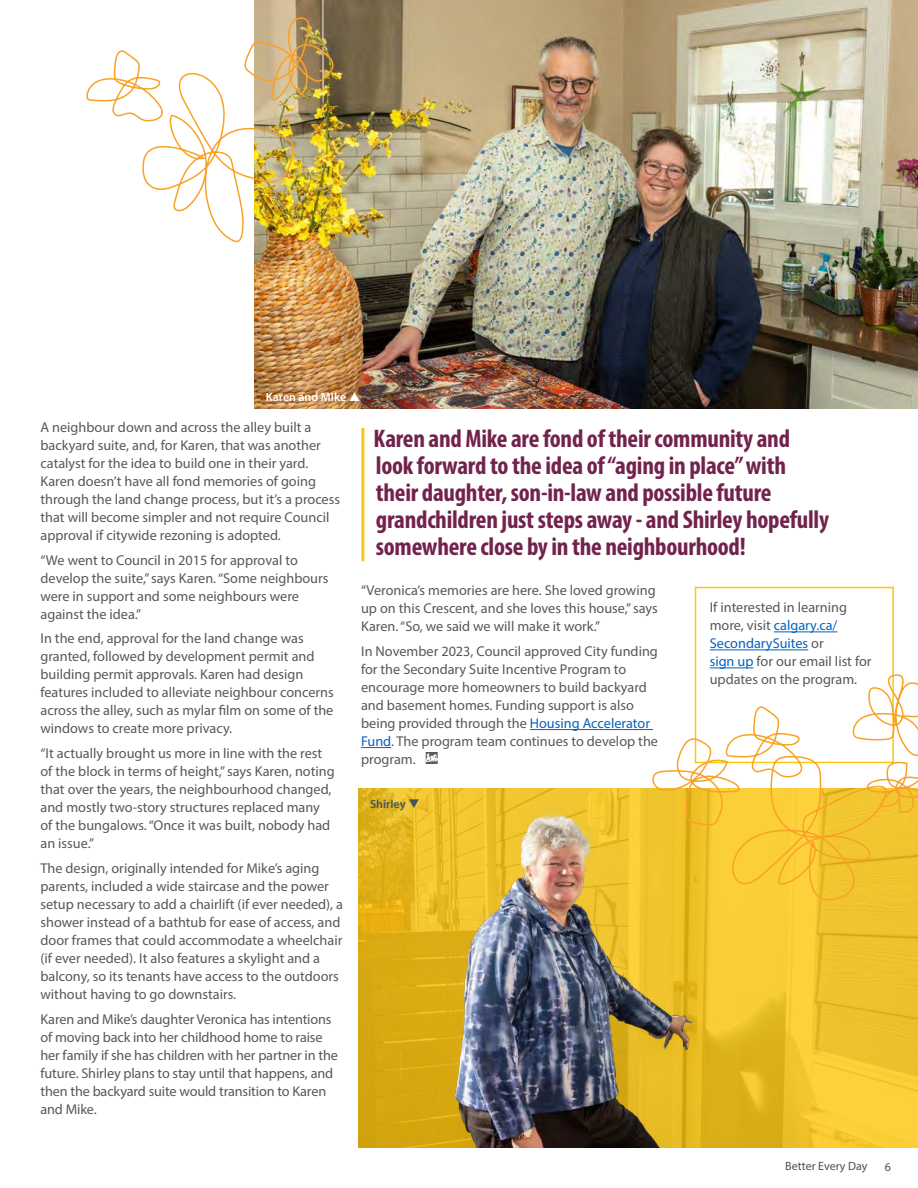
<style>
.page{position:relative;width:918px;height:1188px;background:#fff}
.page>*{position:absolute;margin:0;border:0;box-sizing:border-box;transform-origin:0 0}
.SMALLE_PULL_QUOTE{font:700 condensed 25.5px/27px "Myriad Pro";letter-spacing:-.01em;color:#72234d}
.BODY_COPY{font:14.25px/18px "Myriad Pro";color:#57585a}
.t1{font:12px "Myriad Pro";color:#475359}
.FOOTNOTE{font:600 12px "Myriad Pro";color:#fff}
.FOOTNOTE-2{font:600 12px "Myriad Pro";color:#475359}
.s1{color:#0563c1}
</style>
<div class="page">
<img style="left:254px;top:0;width:664px;height:408px">
<hr style="left:361px;top:428px;width:3px;height:133px;background:#fec70c">
<hr style="left:710px;top:650px;width:98px;height:1px;background:#0563c1">
<hr style="left:710px;top:668px;width:44px;height:1px;background:#0563c1">
<div style="left:695px;top:587px;width:199px;height:176px;border:2px solid #fec70c"></div>
<img style="left:358px;top:788px;width:560px;height:360px">
<svg style="left:732px;top:586px;width:156px;height:316px"></svg>
<svg style="left:852px;top:671px;width:66px;height:142px"></svg>
<svg style="left:649px;top:706px;width:157px;height:212px"></svg>
<img style="left:86px;top:15px;width:248px;height:247px">
<hr style="left:530px;top:729px;width:123px;height:1px;background:#0563c1">
<hr style="left:361px;top:747px;width:30px;height:1px;background:#0563c1">
<div style="left:425px;top:752px;width:13px;height:12px;border:1px solid #fff"></div>
<svg style="left:426px;top:754px;width:12px;height:8px"></svg>
<svg style="left:350px;top:392px;width:10px;height:9px"></svg>
<p class="FOOTNOTE" style="left:266px;top:389px;width:82px">Karen and MIke</p>
<p class="BODY_COPY" style="left:40px;top:418px;width:301px">A neighbour down and across the alley built a backyard suite, and, for Karen, that was another catalyst for the idea to build one in their yard.<br>Karen doesn’t have all fond memories of going through the land change process, but it’s a process that will become simpler and not require Council approval if citywide rezoning is adopted.</p>
<p class="BODY_COPY" style="left:40px;top:551px;width:289px">“We went to Council in 2015 for approval to develop the suite,” says Karen. “Some neighbours were in support and some neighbours were against the idea.”</p>
<p class="BODY_COPY" style="left:40px;top:629px;width:295px">In the end, approval for the land change was granted, followed by development permit and building permit approvals. Karen had design features included to alleviate neighbour concerns across the alley, such as mylar film on some of the windows to create more privacy.</p>
<p class="BODY_COPY" style="left:40px;top:744px;width:296px">“It actually brought us more in line with the rest of the block in terms of height,” says Karen, noting that over the years, the neighbourhood changed, and mostly two-story structures replaced many of the bungalows. “Once it was built, nobody had an issue.”</p>
<p class="BODY_COPY" style="left:40px;top:859px;width:304px">The design, originally intended for Mike’s aging parents, included a wide staircase and the power setup necessary to add a chairlift (if ever needed), a shower instead of a bathtub for ease of access, and door frames that could accommodate a wheelchair (if ever needed). It also features a skylight and a balcony, so its tenants have access to the outdoors without having to go downstairs.</p>
<p class="BODY_COPY" style="left:40px;top:1010px;width:299px">Karen and Mike’s daughter Veronica has intentions of moving back into her childhood home to raise her family if she has children with her partner in the future. Shirley plans to stay until that happens, and then the backyard suite would transition to Karen and Mike.</p>
<p class="SMALLE_PULL_QUOTE" style="left:374px;top:424px;width:457px">Karen and Mike are fond of their community and look forward to the idea of “aging in place” with their daughter, son-in-law and possible future grandchildren just steps away - and Shirley hopefully somewhere close by in the neighbourhood!</p>
<p class="BODY_COPY" style="left:361px;top:581px;width:298px">“Veronica’s memories are here. She loved growing up on this Crescent, and she loves this house,” says<br>Karen. “So, we said we will make it work.”</p>
<p class="BODY_COPY" style="left:361px;top:642px;width:298px">In November 2023, Council approved City funding for the Secondary Suite Incentive Program to encourage more homeowners to build backyard and basement homes. Funding support is also being provided through the <span class="s1">Housing Accelerator Fund</span>. The program team continues to develop the program.</p>
<p class="FOOTNOTE-2" style="left:370px;top:797px;width:51px">Shirley ❑</p>
<p class="BODY_COPY" style="left:710px;top:598px;width:163px">If interested in learning more, visit <span class="s1">calgary.ca/<br>SecondarySuites</span> or<br><span class="s1">sign up</span> for our email list for updates on the program.</p>
<p class="t1" style="left:785px;top:1159px;width:84px">Better Every Day</p>
<p class="t1" style="left:885px;top:1159px;width:8px">6</p>
</div>
